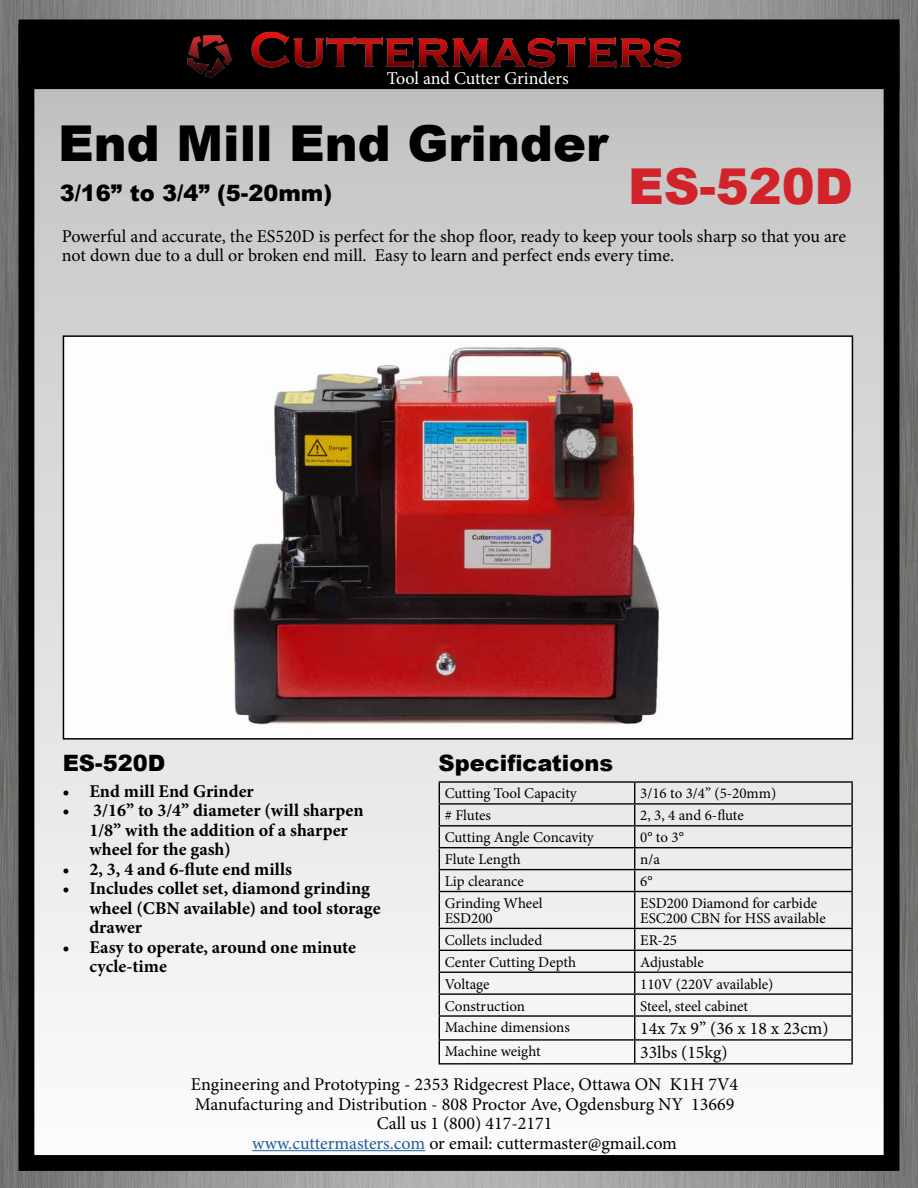
<style>
.page{position:relative;width:918px;height:1188px;background:#fff}
.page>*{position:absolute;margin:0;border:0;box-sizing:border-box;transform-origin:0 0}
.t1{font:900 49.5px "Arial";color:#000}
.t2{font:900 49.5px "Arial";color:#d2232a}
.t3{font:900 22.5px "Arial";color:#000}
.t4{font:18px/19.5px "Minion Pro";color:#000;text-align:center}
.t5{font:700 18px/19.5px "Minion Pro";color:#000}
.t6{font:18px "Minion Pro";letter-spacing:-.005em;color:#fff}
.t7{font:17.7px "Minion Pro";color:#000}
.t8{font:15px/15px "Minion Pro";color:#000}
.s1{color:#215e9e}
</style>
<div class="page">
<img style="left:0;top:0;width:918px;height:1188px">
<div style="left:29px;top:84px;width:860px;height:1079px;background:linear-gradient(to bottom,#c2c3c3,#fbfbfc)"></div>
<div style="left:19px;top:24px;width:880px;height:65px;background:#000"></div>
<div style="left:19px;top:19px;width:880px;height:1152px;border:16px solid #000"></div>
<hr style="left:252px;top:1150px;width:173px;height:1px;background:#215e9e">
<img style="left:245px;top:30px;width:444px;height:39px">
<img style="left:181px;top:30px;width:55px;height:48px">
<img style="left:66px;top:338px;width:784px;height:399px">
<div style="left:63px;top:335px;width:790px;height:405px;border:2px solid #000"></div>
<hr style="left:439px;top:781px;width:196px;height:2px;background:#000">
<hr style="left:635px;top:781px;width:218px;height:2px;background:#000">
<hr style="left:851px;top:783px;width:2px;height:20px;background:#000">
<hr style="left:439px;top:803px;width:196px;height:2px;background:#000">
<hr style="left:635px;top:803px;width:218px;height:2px;background:#000">
<hr style="left:851px;top:805px;width:2px;height:20px;background:#000">
<hr style="left:439px;top:825px;width:196px;height:1px;background:#000">
<hr style="left:635px;top:825px;width:218px;height:1px;background:#000">
<hr style="left:851px;top:826px;width:2px;height:21px;background:#000">
<hr style="left:439px;top:847px;width:196px;height:1px;background:#000">
<hr style="left:635px;top:847px;width:218px;height:1px;background:#000">
<hr style="left:851px;top:848px;width:2px;height:21px;background:#000">
<hr style="left:439px;top:869px;width:196px;height:1px;background:#000">
<svg style="left:439px;top:783px;width:1px;height:108px"></svg>
<hr style="left:635px;top:869px;width:218px;height:1px;background:#000">
<svg style="left:634px;top:783px;width:1px;height:108px"></svg>
<hr style="left:851px;top:870px;width:2px;height:21px;background:#000">
<hr style="left:439px;top:891px;width:196px;height:1px;background:#000">
<hr style="left:439px;top:892px;width:1px;height:36px;background:#000">
<hr style="left:635px;top:891px;width:218px;height:1px;background:#000">
<hr style="left:634px;top:892px;width:1px;height:36px;background:#000">
<hr style="left:851px;top:892px;width:2px;height:36px;background:#000">
<hr style="left:439px;top:928px;width:196px;height:1px;background:#000">
<hr style="left:635px;top:928px;width:218px;height:1px;background:#000">
<hr style="left:851px;top:929px;width:2px;height:21px;background:#000">
<hr style="left:439px;top:950px;width:196px;height:1px;background:#000">
<hr style="left:635px;top:950px;width:218px;height:1px;background:#000">
<hr style="left:851px;top:951px;width:2px;height:21px;background:#000">
<hr style="left:439px;top:972px;width:196px;height:1px;background:#000">
<hr style="left:635px;top:972px;width:218px;height:1px;background:#000">
<hr style="left:851px;top:973px;width:2px;height:20px;background:#000">
<hr style="left:439px;top:993px;width:196px;height:2px;background:#000">
<hr style="left:635px;top:993px;width:218px;height:2px;background:#000">
<hr style="left:851px;top:995px;width:2px;height:20px;background:#000">
<hr style="left:439px;top:1015px;width:196px;height:2px;background:#000">
<hr style="left:635px;top:1015px;width:218px;height:2px;background:#000">
<hr style="left:851px;top:1017px;width:2px;height:22px;background:#000">
<hr style="left:439px;top:1039px;width:196px;height:2px;background:#000">
<svg style="left:439px;top:929px;width:1px;height:134px"></svg>
<hr style="left:635px;top:1039px;width:218px;height:2px;background:#000">
<svg style="left:634px;top:929px;width:1px;height:134px"></svg>
<hr style="left:851px;top:1041px;width:2px;height:22px;background:#000">
<hr style="left:439px;top:1063px;width:196px;height:2px;background:#000">
<hr style="left:635px;top:1063px;width:218px;height:2px;background:#000">
<p class="t6" style="left:387px;top:67px;width:184px">Tool and Cutter Grinders</p>
<h1 class="t1" style="left:58px;top:108px;width:551px">End Mill End Grinder</h1>
<p class="t3" style="left:60px;top:177px;width:274px">3/16” to 3/4” (5-20mm)</p>
<h1 class="t2" style="left:628px;top:150px;width:226px">ES-520D</h1>
<p class="t4" style="left:62px;top:227px;width:786px;text-align:left">Powerful and accurate, the ES520D is perfect for the shop floor, ready to keep your tools sharp so that you are not down due to a dull or broken end mill. Easy to learn and perfect ends every time.</p>
<p class="t3" style="left:63px;top:747px;width:104px">ES-520D</p>
<p class="t5" style="left:62px;top:781px;width:193px">• End mill End Grinder</p>
<p class="t5" style="left:89px;top:800px;width:276px;text-indent:-27px">• 3/16” to 3/4” diameter (will sharpen<br>1/8” with the addition of a sharper wheel for the gash)</p>
<p class="t5" style="left:62px;top:859px;width:231px">• 2, 3, 4 and 6-flute end mills</p>
<p class="t5" style="left:89px;top:878px;width:293px;text-indent:-27px">• Includes collet set, diamond grinding wheel (CBN available) and tool storage drawer</p>
<p class="t5" style="left:89px;top:937px;width:268px;text-indent:-27px">• Easy to operate, around one minute cycle-time</p>
<p class="t3" style="left:439px;top:747px;width:176px">Specifications</p>
<p class="t8" style="left:445px;top:786px;width:134px">Cutting Tool Capacity</p>
<p class="t8" style="left:640px;top:786px;width:138px">3/16 to 3/4” (5-20mm)</p>
<p class="t8" style="left:445px;top:808px;width:48px"># Flutes</p>
<p class="t8" style="left:640px;top:808px;width:105px">2, 3, 4 and 6-flute</p>
<p class="t8" style="left:445px;top:830px;width:151px">Cutting Angle Concavity</p>
<p class="t8" style="left:640px;top:830px;width:45px">0° to 3°</p>
<p class="t8" style="left:445px;top:852px;width:77px">Flute Length</p>
<p class="t8" style="left:640px;top:852px;width:21px">n/a</p>
<p class="t8" style="left:445px;top:874px;width:81px">Lip clearance</p>
<p class="t8" style="left:640px;top:874px;width:14px">6°</p>
<p class="t8" style="left:445px;top:896px;width:99px">Grinding Wheel<br>ESD200</p>
<p class="t8" style="left:640px;top:896px;width:187px">ESD200 Diamond for carbide<br>ESC200 CBN for HSS available</p>
<p class="t8" style="left:445px;top:933px;width:99px">Collets included</p>
<p class="t8" style="left:640px;top:933px;width:38px">ER-25</p>
<p class="t8" style="left:445px;top:954px;width:133px">Center Cutting Depth</p>
<p class="t8" style="left:640px;top:954px;width:65px">Adjustable</p>
<p class="t8" style="left:445px;top:976px;width:46px">Voltage</p>
<p class="t8" style="left:640px;top:976px;width:135px">110V (220V available)</p>
<p class="t8" style="left:445px;top:998px;width:82px">Construction</p>
<p class="t8" style="left:640px;top:998px;width:109px">Steel, steel cabinet</p>
<p class="t8" style="left:445px;top:1020px;width:127px">Machine dimensions</p>
<p class="t7" style="left:640px;top:1017px;width:190px">14x 7x 9” (36 x 18 x 23cm)</p>
<p class="t8" style="left:445px;top:1044px;width:97px">Machine weight</p>
<p class="t7" style="left:640px;top:1041px;width:89px">33lbs (15kg)</p>
<p class="t4" style="left:191px;top:1075px;width:549px">Engineering and Prototyping - 2353 Ridgecrest Place, Ottawa ON K1H 7V4<br>Manufacturing and Distribution - 808 Proctor Ave, Ogdensburg NY 13669<br>Call us 1 (800) 417-2171<br><span class="s1">www.cuttermasters.com</span> or email: cuttermaster@gmail.com</p>
</div>
